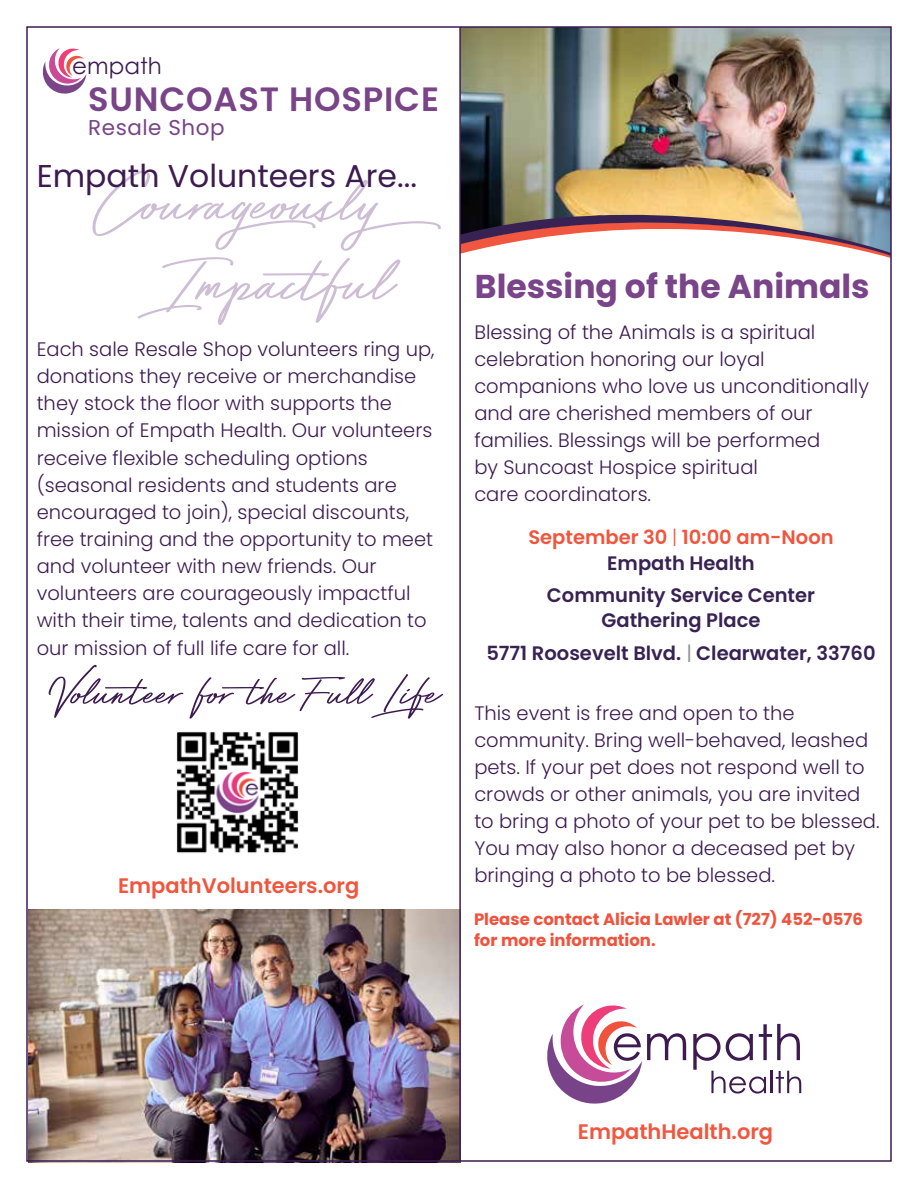
<style>
.page{position:relative;width:918px;height:1188px;background:#fff}
.page>*{position:absolute;margin:0;border:0;box-sizing:border-box;transform-origin:0 0}
.t1{font:87px/79.5px "Bayshore";color:#cebed5;text-align:center}
.t2{font:55.5px "Bayshore";color:#3d1b51}
.t3{font:600 33.75px "Poppins";letter-spacing:.025em;color:#794488}
.t4{font:700 33px "Poppins";color:#794489}
.t5{font:31.5px "Poppins";color:#3d1b51}
.t6{font:22.95px "Century Gothic";color:#3d1b51}
.t7{font:21.45px "Poppins";letter-spacing:.025em;color:#794488}
.t8{font:600 21px "Poppins";color:#f0553d}
.t9{font:600 21px "Poppins";color:#f1563e}
.t10{font:300 19.5px/27px "Poppins";color:#3c1a52}
.t11{font:300 19.5px/27.2px "Poppins";color:#3d1b51}
.t12{font:600 19.5px/25.5px "Poppins";color:#382253;text-align:center}
.t13{font:600 19.5px/25.5px "Poppins";color:#f0553d;text-align:center}
.t14{font:700 16.5px/21px "Poppins";color:#f0533d}
.s1{font-weight:300}
.s2{color:#382253}
.s3{font-weight:400;color:#939598}
</style>
<div class="page">
<img style="left:461px;top:29px;width:428px;height:224px">
<img style="left:29px;top:909px;width:430px;height:250px">
<hr style="left:459px;top:27px;width:2px;height:1134px;background:#3d1b51">
<svg style="left:43px;top:48px;width:43px;height:46px"></svg>
<img style="left:176px;top:731px;width:123px;height:122px">
<svg style="left:693px;top:1024px;width:108px;height:70px"></svg>
<svg style="left:547px;top:1004px;width:139px;height:100px"></svg>
<p class="t6" style="left:72px;top:49px;width:91px">empath</p>
<h3 class="t3" style="left:88px;top:77px;width:352px">SUNCOAST HOSPICE</h3>
<p class="t7" style="left:88px;top:114px;width:138px">Resale Shop</p>
<h3 class="t5" style="left:37px;top:158px;width:382px">Empath Volunteers Are...</h3>
<h1 class="t1" style="left:98px;top:149px;width:366px">Courageously<br>Impactful</h1>
<p class="t11" style="left:37px;top:336px;width:399px">Each sale Resale Shop volunteers ring up, donations they receive or merchandise they stock the floor with supports the mission of Empath Health. Our volunteers receive flexible scheduling options (seasonal residents and students are encouraged to join), special discounts, free training and the opportunity to meet and volunteer with new friends. Our volunteers are courageously impactful with their time, talents and dedication to our mission of full life care for all.</p>
<h2 class="t2" style="left:46px;top:651px;width:396px">Volunteer for the Full Life</h2>
<p class="t8" style="left:118px;top:873px;width:243px">EmpathVolunteers.org</p>
<h3 class="t4" style="left:475px;top:267px;width:396px">Blessing of the Animals</h3>
<p class="t10" style="left:474px;top:318px;width:396px">Blessing of the Animals is a spiritual celebration honoring our loyal companions who love us unconditionally and are cherished members of our families. Blessings will be performed<br>by Suncoast Hospice spiritual<br>care coordinators.</p>
<p class="t13" style="left:528px;top:525px;width:307px">September 30 <span class="s1">|</span> 10:00 am-Noon<br><span class="s2">Empath Health</span></p>
<p class="t12" style="left:547px;top:582px;width:270px">Community Service Center<br>Gathering Place</p>
<p class="t12" style="left:486px;top:640px;width:391px">5771 Roosevelt Blvd. <span class="s3">|</span> Clearwater, 33760</p>
<p class="t10" style="left:474px;top:699px;width:407px">This event is free and open to the community. Bring well-behaved, leashed pets. If your pet does not respond well to crowds or other animals, you are invited to bring a photo of your pet to be blessed.<br>You may also honor a deceased pet by bringing a photo to be blessed.</p>
<p class="t14" style="left:474px;top:909px;width:390px">Please contact Alicia Lawler at (727) 452-0576 for more information.</p>
<p class="t9" style="left:578px;top:1119px;width:197px">EmpathHealth.org</p>
</div>
